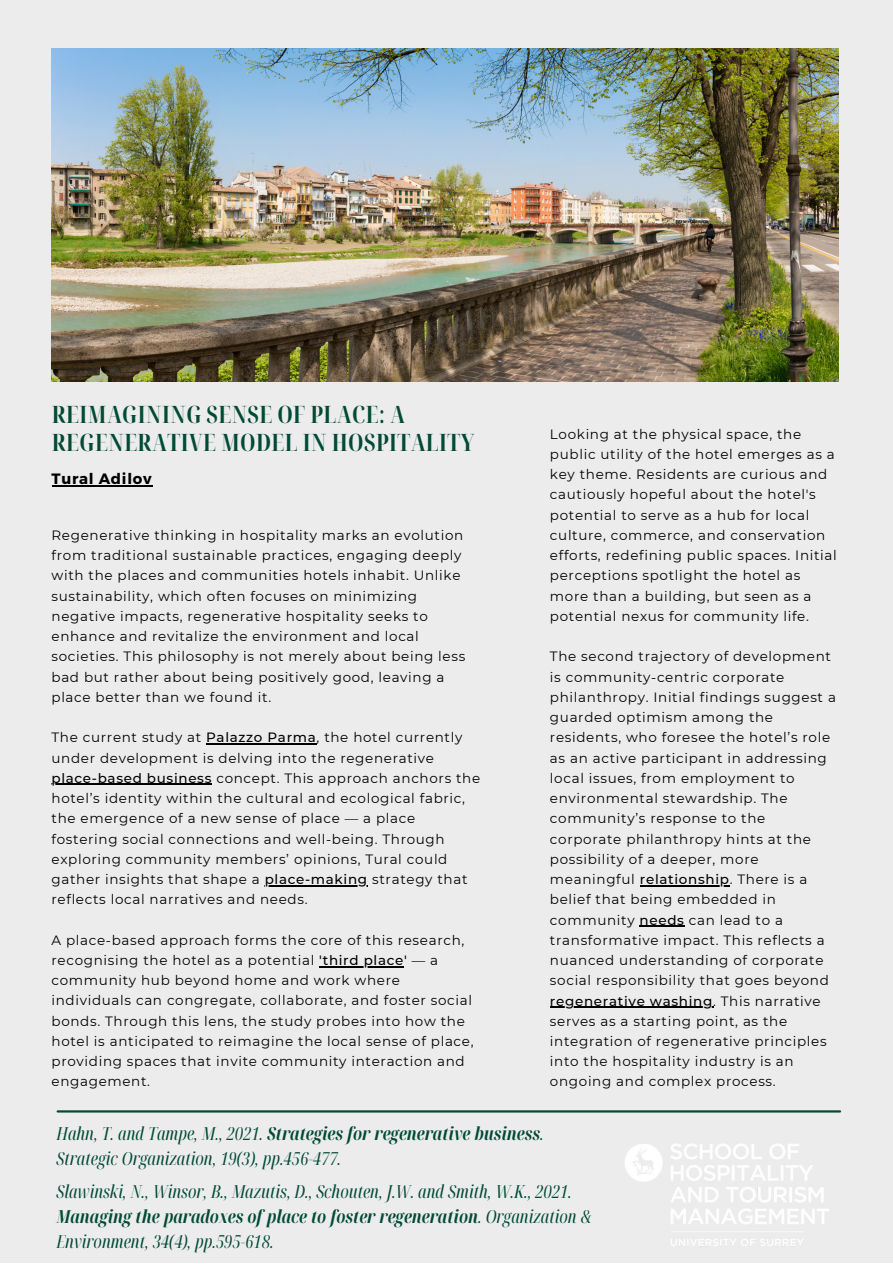
<style>
.page{position:relative;width:893px;height:1264px;background:#fff}
.page>*{position:absolute;margin:0;border:0;box-sizing:border-box;transform-origin:0 0}
.t1{font:700 extra-condensed 23.85px/28px "Noto Serif Display";letter-spacing:.02em;color:#004b35}
.t2{font:italic extra-condensed 18px/25px "Noto Serif Display";color:#004b35}
.t3{font:700 15px "Montserrat";letter-spacing:.05em;color:#000}
.t4{font:13.5px/20.2px "Montserrat";letter-spacing:.05em;color:#000}
.s1{font-weight:500}
.s2{font-weight:700}
</style>
<div class="page">
<div style="left:0;top:0;width:892px;height:1262px;background:#edeced"></div>
<hr style="left:51px;top:485px;width:101px;height:1px;background:#000">
<hr style="left:206px;top:743px;width:110px;height:1px;background:#000">
<hr style="left:51px;top:784px;width:161px;height:1px;background:#000">
<hr style="left:265px;top:885px;width:103px;height:1px;background:#000">
<hr style="left:319px;top:966px;width:85px;height:1px;background:#000">
<hr style="left:640px;top:885px;width:89px;height:1px;background:#000">
<hr style="left:639px;top:925px;width:45px;height:1px;background:#000">
<hr style="left:550px;top:1006px;width:163px;height:1px;background:#000">
<img style="left:51px;top:48px;width:787px;height:333px">
<hr style="left:58px;top:1110px;width:782px;height:2px;background:#004b35">
<img style="left:573px;top:1110px;width:269px;height:136px">
<p class="t1" style="left:52px;top:399px;width:424px">REIMAGINING SENSE OF PLACE: A<br>REGENERATIVE MODEL IN HOSPITALITY</p>
<p class="t3" style="left:51px;top:469px;width:102px">Tural Adilov</p>
<p class="t4" style="left:51px;top:525px;width:415px">Regenerative thinking in hospitality marks an evolution from traditional sustainable practices, engaging deeply with the places and communities hotels inhabit. Unlike sustainability, which often focuses on minimizing negative impacts, regenerative hospitality seeks to enhance and revitalize the environment and local societies. This philosophy is not merely about being less bad but rather about being positively good, leaving a place better than we found it.</p>
<p class="t4" style="left:51px;top:727px;width:430px">The current study at <span class="s1">Palazzo Parma</span>, the hotel currently under development is delving into the regenerative <span class="s1">place-based business</span> concept. This approach anchors the hotel’s identity within the cultural and ecological fabric, the emergence of a new sense of place — a place fostering social connections and well-being. Through exploring community members’ opinions, Tural could gather insights that shape a <span class="s1">place-making</span> strategy that reflects local narratives and needs.</p>
<p class="t4" style="left:51px;top:929px;width:423px">A place-based approach forms the core of this research, recognising the hotel as a potential <span class="s1">'third place'</span> — a community hub beyond home and work where individuals can congregate, collaborate, and foster social bonds. Through this lens, the study probes into how the hotel is anticipated to reimagine the local sense of place, providing spaces that invite community interaction and engagement.</p>
<p class="t4" style="left:550px;top:424px;width:288px">Looking at the physical space, the public utility of the hotel emerges as a key theme. Residents are curious and cautiously hopeful about the hotel's potential to serve as a hub for local culture, commerce, and conservation efforts, redefining public spaces. Initial perceptions spotlight the hotel as more than a building, but seen as a potential nexus for community life.</p>
<p class="t4" style="left:550px;top:646px;width:287px">The second trajectory of development is community-centric corporate philanthropy. Initial findings suggest a guarded optimism among the residents, who foresee the hotel’s role as an active participant in addressing local issues, from employment to environmental stewardship. The community’s response to the corporate philanthropy hints at the possibility of a deeper, more meaningful <span class="s1">relationship</span>. There is a belief that being embedded in community <span class="s1">needs</span> can lead to a transformative impact. This reflects a nuanced understanding of corporate social responsibility that goes beyond <span class="s1">regenerative washing</span>. This narrative serves as a starting point, as the integration of regenerative principles into the hospitality industry is an ongoing and complex process.</p>
<p class="t2" style="left:57px;top:1120px;width:488px">Hahn, T. and Tampe, M., 2021. <span class="s2">Strategies for regenerative business</span>.<br>Strategic Organization, 19(3), pp.456-477.</p>
<p class="t2" style="left:57px;top:1178px;width:536px">Slawinski, N., Winsor, B., Mazutis, D., Schouten, J.W. and Smith, W.K., 2021.<br><span class="s2">Managing the paradoxes of place to foster regeneration</span>. Organization &amp;<br>Environment, 34(4), pp.595-618.</p>
</div>
